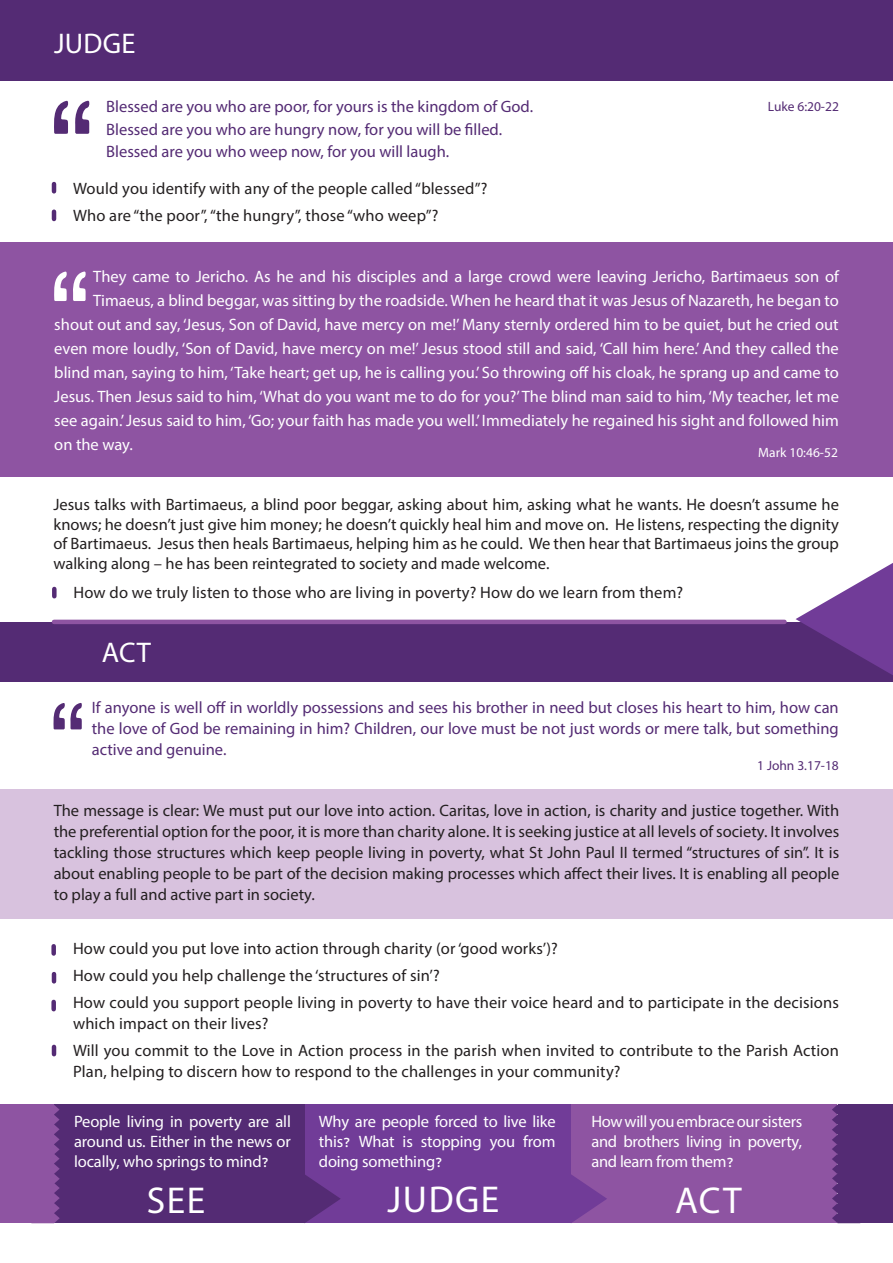
<style>
.page{position:relative;width:893px;height:1263px;background:#fff}
.page>*{position:absolute;margin:0;border:0;box-sizing:border-box;transform-origin:0 0}
.t1{font:37.5px "Myriad Hebrew";letter-spacing:.04em;color:#fff}
.t2{font:28.5px "Myriad Hebrew";letter-spacing:.01em;color:#fff}
.t3{font:16.5px/21px "Myriad Pro";letter-spacing:.01em;color:#231f20;text-align:justify}
.t4{font:16.5px "Myriad Pro";color:#fff}
.t5{font:16.5px/21px "Myriad Pro";color:#542b74;text-align:justify}
.t6{font:16.5px/19.8px "Myriad Hebrew";letter-spacing:-.01em;color:#fff;text-align:justify}
.t7{font:13.5px "Myriad Pro";color:#542b74}
.t8{font:13.5px "Myriad Pro";color:#fff}
</style>
<div class="page">
<div style="left:0;top:0;width:893px;height:80px;background:#542b74"></div>
<svg style="left:75px;top:101px;width:14px;height:33px"></svg>
<svg style="left:54px;top:101px;width:14px;height:33px"></svg>
<svg style="left:52px;top:212px;width:4px;height:7px"></svg>
<svg style="left:52px;top:589px;width:5px;height:7px"></svg>
<svg style="left:51px;top:946px;width:5px;height:7px"></svg>
<svg style="left:52px;top:974px;width:4px;height:7px"></svg>
<svg style="left:51px;top:1002px;width:5px;height:7px"></svg>
<svg style="left:52px;top:1047px;width:4px;height:7px"></svg>
<svg style="left:52px;top:184px;width:4px;height:7px"></svg>
<div style="left:0;top:242px;width:893px;height:234px;background:#8e54a2"></div>
<svg style="left:73px;top:272px;width:13px;height:29px"></svg>
<svg style="left:54px;top:272px;width:13px;height:29px"></svg>
<div style="left:0;top:622px;width:893px;height:59px;background:#542b74"></div>
<svg style="left:53px;top:703px;width:29px;height:26px"></svg>
<div style="left:0;top:789px;width:893px;height:129px;background:#d8c2de"></div>
<div style="left:40px;top:1104px;width:266px;height:119px;background:#542b74"></div>
<div style="left:306px;top:1104px;width:265px;height:119px;background:#713c98"></div>
<div style="left:571px;top:1104px;width:266px;height:119px;background:#8e54a2"></div>
<svg style="left:54px;top:1105px;width:6px;height:118px"></svg>
<div style="left:0;top:1104px;width:54px;height:119px;background:#8e54a2"></div>
<svg style="left:305px;top:1174px;width:36px;height:49px"></svg>
<svg style="left:571px;top:1174px;width:36px;height:49px"></svg>
<svg style="left:832px;top:1104px;width:6px;height:119px"></svg>
<div style="left:838px;top:1104px;width:55px;height:119px;background:#542b74"></div>
<hr style="left:54px;top:620px;width:730px;height:4px;background:#8e54a2">
<svg style="left:796px;top:563px;width:97px;height:112px"></svg>
<p class="t2" style="left:54px;top:28px;width:83px">JUDGE</p>
<p class="t5" style="left:106px;top:96px;width:428px">Blessed are you who are poor, for yours is the kingdom of God.</p>
<p class="t5" style="left:106px;top:118px;width:397px">Blessed are you who are hungry now, for you will be filled.</p>
<p class="t5" style="left:106px;top:141px;width:345px">Blessed are you who weep now, for you will laugh.</p>
<p class="t3" style="left:73px;top:178px;width:416px">Would you identify with any of the people called “blessed”?</p>
<p class="t3" style="left:73px;top:205px;width:367px">Who are “the poor”, “the hungry”, those “who weep”?</p>
<p class="t7" style="left:768px;top:98px;width:73px">Luke 6:20-22</p>
<p class="t4" style="left:93px;top:266px;width:747px">They came to Jericho. As he and his disciples and a large crowd were leaving Jericho, Bartimaeus son of</p>
<p class="t4" style="left:93px;top:290px;width:747px">Timaeus, a blind beggar, was sitting by the roadside. When he heard that it was Jesus of Nazareth, he began to</p>
<p class="t4" style="left:54px;top:314px;width:786px">shout out and say, ‘Jesus, Son of David, have mercy on me!’ Many sternly ordered him to be quiet, but he cried out</p>
<p class="t4" style="left:54px;top:338px;width:786px">even more loudly, ‘Son of David, have mercy on me!’ Jesus stood still and said, ‘Call him here.’ And they called the</p>
<p class="t4" style="left:54px;top:362px;width:786px">blind man, saying to him, ‘Take heart; get up, he is calling you.’ So throwing off his cloak, he sprang up and came to</p>
<p class="t4" style="left:54px;top:386px;width:786px">Jesus. Then Jesus said to him, ‘What do you want me to do for you?’ The blind man said to him, ‘My teacher, let me</p>
<p class="t4" style="left:54px;top:410px;width:786px">see again.’ Jesus said to him, ‘Go; your faith has made you well.’ Immediately he regained his sight and followed him</p>
<p class="t4" style="left:54px;top:434px;width:80px">on the way.</p>
<p class="t8" style="left:758px;top:444px;width:81px">Mark 10:46-52</p>
<p class="t3" style="left:53px;top:494px;width:787px;line-height:19.8px">Jesus talks with Bartimaeus, a blind poor beggar, asking about him, asking what he wants. He doesn’t assume he knows; he doesn’t just give him money; he doesn’t quickly heal him and move on. He listens, respecting the dignity of Bartimaeus. Jesus then heals Bartimaeus, helping him as he could. We then hear that Bartimaeus joins the group walking along – he has been reintegrated to society and made welcome.</p>
<p class="t3" style="left:74px;top:582px;width:611px">How do we truly listen to those who are living in poverty? How do we learn from them?</p>
<p class="t2" style="left:102px;top:637px;width:51px">ACT</p>
<p class="t5" style="left:92px;top:697px;width:748px">If anyone is well off in worldly possessions and sees his brother in need but closes his heart to him, how can the love of God be remaining in him? Children, our love must be not just words or mere talk, but something active and genuine.</p>
<p class="t7" style="left:757px;top:757px;width:83px">1 John 3.17-18</p>
<p class="t3" style="left:54px;top:800px;width:787px">The message is clear: We must put our love into action. Caritas, love in action, is charity and justice together. With the preferential option for the poor, it is more than charity alone. It is seeking justice at all levels of society. It involves tackling those structures which keep people living in poverty, what St John Paul II termed “structures of sin”. It is about enabling people to be part of the decision making processes which affect their lives. It is enabling all people to play a full and active part in society.</p>
<p class="t3" style="left:73px;top:938px;width:486px">How could you put love into action through charity (or ‘good works’)?</p>
<p class="t3" style="left:73px;top:965px;width:368px">How could you help challenge the ‘structures of sin’?</p>
<p class="t3" style="left:73px;top:992px;width:767px">How could you support people living in poverty to have their voice heard and to participate in the decisions which impact on their lives?</p>
<p class="t3" style="left:73px;top:1040px;width:767px">Will you commit to the Love in Action process in the parish when invited to contribute to the Parish Action<br>Plan, helping to discern how to respond to the challenges in your community?</p>
<p class="t6" style="left:74px;top:1113px;width:218px">People living in poverty are all around us. Either in the news or locally, who springs to mind?</p>
<p class="t6" style="left:319px;top:1113px;width:238px">Why are people forced to live like this? What is stopping you from doing something?</p>
<p class="t6" style="left:591px;top:1113px;width:212px">How will you embrace our sisters and brothers living in poverty, and learn from them?</p>
<p class="t1" style="left:147px;top:1179px;width:60px">SEE</p>
<p class="t1" style="left:388px;top:1179px;width:113px">JUDGE</p>
<p class="t1" style="left:675px;top:1180px;width:68px">ACT</p>
</div>
